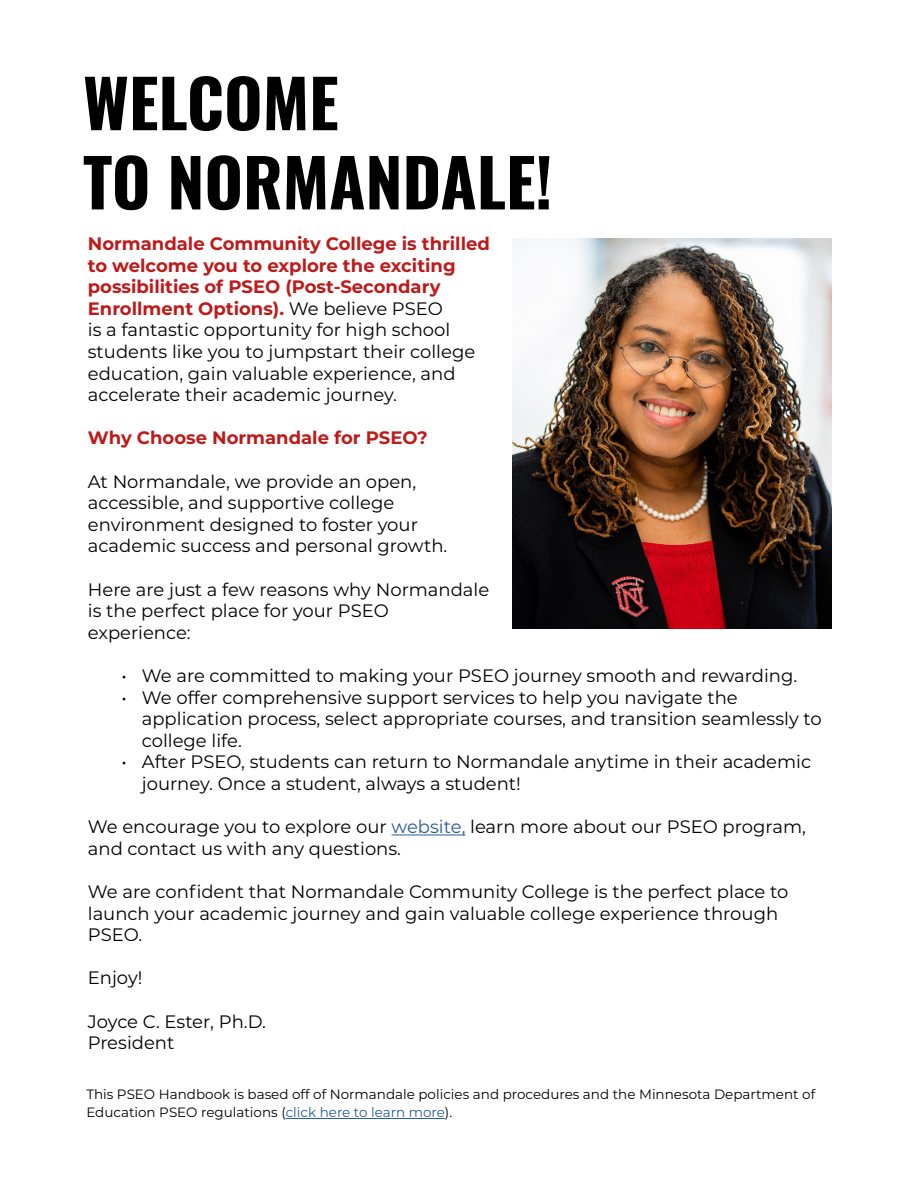
<style>
.page{position:relative;width:918px;height:1188px;background:#fff}
.page>*{position:absolute;margin:0;border:0;box-sizing:border-box;transform-origin:0 0}
.t1{font:700 66px/79.2px "Oswald";color:#000}
.t2{font:18px/21.6px "Montserrat";color:#000}
.t3{font:700 18px "Montserrat";color:#be1a1a}
.t4{font:13.5px/18px "Montserrat";color:#000}
.s1{font-weight:700;color:#be1a1a}
.s2{color:#275b9b}
</style>
<div class="page">
<hr style="left:392px;top:835px;width:73px;height:1px;background:#275b9b">
<hr style="left:286px;top:1118px;width:159px;height:1px;background:#275b9b">
<img style="left:512px;top:239px;width:319px;height:389px">
<h1 class="t1" style="left:83px;top:68px;width:471px">WELCOME<br>TO NORMANDALE!</h1>
<p class="t2" style="left:88px;top:232px;width:404px"><span class="s1">Normandale Community College is thrilled to welcome you to explore the exciting possibilities of PSEO (Post-Secondary Enrollment Options).</span> We believe PSEO<br>is a fantastic opportunity for high school students like you to jumpstart their college education, gain valuable experience, and accelerate their academic journey.</p>
<p class="t3" style="left:88px;top:425px;width:340px">Why Choose Normandale for PSEO?</p>
<p class="t2" style="left:88px;top:470px;width:361px">At Normandale, we provide an open, accessible, and supportive college environment designed to foster your academic success and personal growth.</p>
<p class="t2" style="left:88px;top:578px;width:403px">Here are just a few reasons why Normandale is the perfect place for your PSEO experience:</p>
<p class="t2" style="left:122px;top:664px;width:677px">• We are committed to making your PSEO journey smooth and rewarding.</p>
<p class="t2" style="left:142px;top:686px;width:681px;text-indent:-20px">• We offer comprehensive support services to help you navigate the application process, select appropriate courses, and transition seamlessly to college life.</p>
<p class="t2" style="left:142px;top:751px;width:671px;text-indent:-20px">• After PSEO, students can return to Normandale anytime in their academic journey. Once a student, always a student!</p>
<p class="t2" style="left:88px;top:815px;width:720px">We encourage you to explore our <span class="s2">website,</span> learn more about our PSEO program, and contact us with any questions.</p>
<p class="t2" style="left:88px;top:880px;width:702px">We are confident that Normandale Community College is the perfect place to launch your academic journey and gain valuable college experience through<br>PSEO.</p>
<p class="t2" style="left:88px;top:967px;width:56px">Enjoy!</p>
<p class="t2" style="left:88px;top:1010px;width:180px">Joyce C. Ester, Ph.D.<br>President</p>
<p class="t4" style="left:86px;top:1085px;width:731px">This PSEO Handbook is based off of Normandale policies and procedures and the Minnesota Department of<br>Education PSEO regulations (<span class="s2">click here to learn more</span>).</p>
</div>
